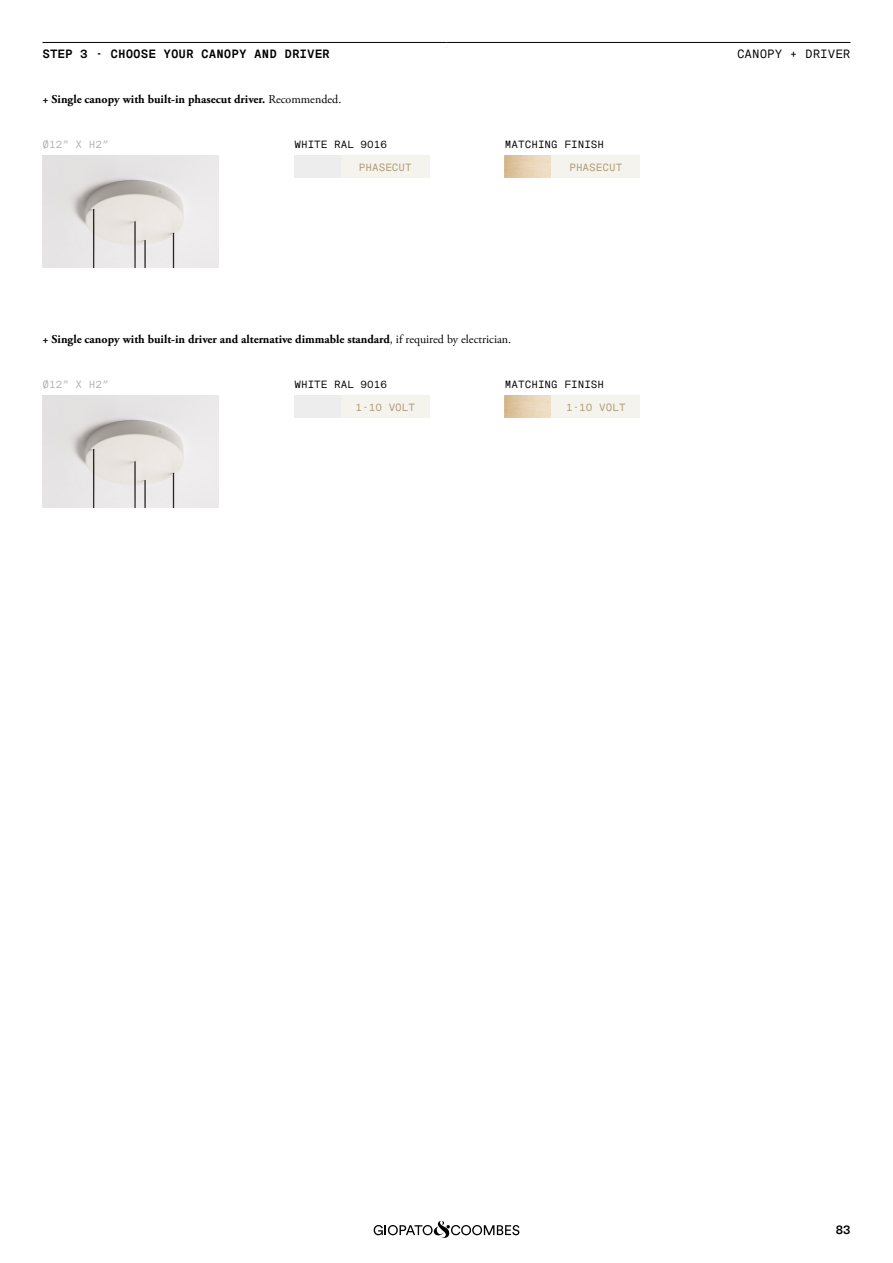
<style>
.page{position:relative;width:893px;height:1263px;background:#fff}
.page>*{position:absolute;margin:0;border:0;box-sizing:border-box;transform-origin:0 0}
.t1{font:700 12px "Adobe Garamond Pro";color:#000}
.t2{font:700 12px "Messina Sans Mono";color:#000}
.t3{font:12px "Messina Sans Mono";color:#000}
.t4{font:700 12px "ABC Diatype";color:#000}
.t5{font:10.5px "Messina Sans Mono";color:#000}
.t6{font:10.5px "Messina Sans Mono";color:#ad986f}
.t7{font:10.5px "Messina Sans Mono";color:#b3b2b2}
.s1{font-weight:400}
</style>
<div class="page">
<svg style="left:374px;top:1221px;width:145px;height:17px"></svg>
<img style="left:43px;top:155px;width:176px;height:112px">
<img style="left:43px;top:395px;width:176px;height:113px">
<img style="left:505px;top:155px;width:47px;height:22px">
<div style="left:341px;top:155px;width:88px;height:22px;background:#f5f3ed"></div>
<div style="left:552px;top:155px;width:88px;height:22px;background:#f5f3ed"></div>
<div style="left:294px;top:155px;width:47px;height:22px;background:#ededed"></div>
<hr style="left:43px;top:42px;width:403px;height:1px;background:#000">
<hr style="left:446px;top:42px;width:404px;height:1px;background:#000">
<img style="left:505px;top:395px;width:47px;height:23px">
<div style="left:341px;top:395px;width:88px;height:23px;background:#f5f3ed"></div>
<div style="left:552px;top:395px;width:88px;height:23px;background:#f5f3ed"></div>
<div style="left:294px;top:395px;width:47px;height:23px;background:#ededed"></div>
<p class="t2" style="left:43px;top:45px;width:289px">STEP 3 - CHOOSE YOUR CANOPY AND DRIVER</p>
<p class="t3" style="left:737px;top:45px;width:115px">CANOPY + DRIVER</p>
<p class="t1" style="left:43px;top:92px;width:300px">+ Single canopy with built-in phasecut driver. <span class="s1">Recommended.</span></p>
<p class="t7" style="left:43px;top:136px;width:68px">Ø12” X H2”</p>
<p class="t5" style="left:294px;top:136px;width:94px">WHITE RAL 9016</p>
<p class="t5" style="left:505px;top:136px;width:101px">MATCHING FINISH</p>
<p class="t6" style="left:359px;top:160px;width:54px">PHASECUT</p>
<p class="t6" style="left:569px;top:160px;width:54px">PHASECUT</p>
<p class="t1" style="left:43px;top:332px;width:470px">+ Single canopy with built-in driver and alternative dimmable standard<span class="s1">, if required by electrician.</span></p>
<p class="t7" style="left:43px;top:377px;width:68px">Ø12” X H2”</p>
<p class="t5" style="left:294px;top:377px;width:94px">WHITE RAL 9016</p>
<p class="t5" style="left:505px;top:377px;width:101px">MATCHING FINISH</p>
<p class="t6" style="left:356px;top:400px;width:61px">1-10 VOLT</p>
<p class="t6" style="left:566px;top:400px;width:61px">1-10 VOLT</p>
<p class="t4" style="left:836px;top:1223px;width:16px">83</p>
</div>
